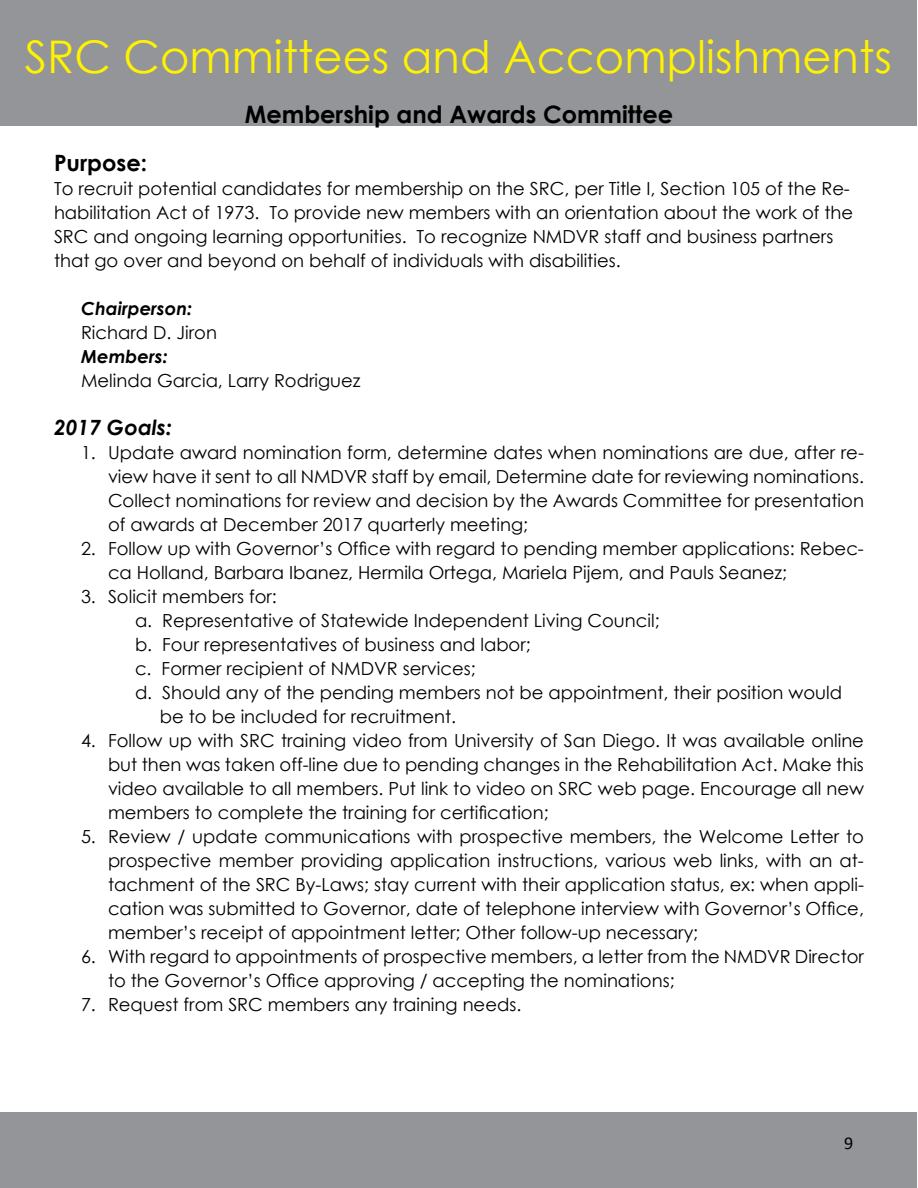
<style>
.page{position:relative;width:918px;height:1188px;background:#fff}
.page>*{position:absolute;margin:0;border:0;box-sizing:border-box;transform-origin:0 0}
.t1{font:45px "Century Gothic";color:#fff200}
.t2{font:700 24px "Century Gothic";color:#000}
.t3{font:700 22.5px "Century Gothic";color:#000}
.t4{font:italic 700 21px "Century Gothic";color:#000}
.t5{font:18px/24px "Century Gothic";color:#000}
.t6{font:italic 700 18px "Century Gothic";color:#000}
.t7{font:18px "Calibri";color:#000}
</style>
<div class="page">
<div style="left:1px;top:1px;width:916px;height:125px;background:#939598"></div>
<div style="left:1px;top:1112px;width:916px;height:75px;background:#939598"></div>
<h1 class="t1" style="left:25px;top:25px;width:869px">SRC Committees and Accomplishments</h1>
<h2 class="t2" style="left:245px;top:96px;width:430px">Membership and Awards Committee</h2>
<p class="t3" style="left:54px;top:146px;width:95px">Purpose:</p>
<p class="t5" style="left:54px;top:176px;width:801px">To recruit potential candidates for membership on the SRC, per Title I, Section 105 of the Re&shy;habilitation Act of 1973. To provide new members with an orientation about the work of the SRC and ongoing learning opportunities. To recognize NMDVR staff and business partners that go over and beyond on behalf of individuals with disabilities.</p>
<p class="t6" style="left:81px;top:295px;width:113px">Chairperson:</p>
<p class="t5" style="left:81px;top:320px;width:138px">Richard D. Jiron</p>
<p class="t6" style="left:81px;top:343px;width:88px">Members:</p>
<p class="t5" style="left:81px;top:368px;width:281px">Melinda Garcia, Larry Rodriguez</p>
<p class="t4" style="left:54px;top:411px;width:120px">2017 Goals:</p>
<p class="t5" style="left:108px;top:440px;width:758px;text-align:justify;text-indent:-27px">1. Update award nomination form, determine dates when nominations are due, after re&shy;view have it sent to all NMDVR staff by email, Determine date for reviewing nominations.<br>Collect nominations for review and decision by the Awards Committee for presentation of awards at December 2017 quarterly meeting;</p>
<p class="t5" style="left:108px;top:536px;width:757px;text-indent:-27px">2. Follow up with Governor’s Office with regard to pending member applications: Rebec&shy;ca Holland, Barbara Ibanez, Hermila Ortega, Mariela Pijem, and Pauls Seanez;</p>
<p class="t5" style="left:81px;top:584px;width:197px">3. Solicit members for:</p>
<p class="t5" style="left:135px;top:608px;width:526px">a. Representative of Statewide Independent Living Council;</p>
<p class="t5" style="left:135px;top:632px;width:397px">b. Four representatives of business and labor;</p>
<p class="t5" style="left:135px;top:656px;width:342px">c. Former recipient of NMDVR services;</p>
<p class="t5" style="left:135px;top:680px;width:709px">d. Should any of the pending members not be appointment, their position would</p>
<p class="t5" style="left:160px;top:704px;width:298px">be to be included for recruitment.</p>
<p class="t5" style="left:108px;top:728px;width:758px;text-align:justify;text-indent:-27px">4. Follow up with SRC training video from University of San Diego. It was available online but then was taken off-line due to pending changes in the Rehabilitation Act. Make this video available to all members. Put link to video on SRC web page. Encourage all new members to complete the training for certification;</p>
<p class="t5" style="left:108px;top:824px;width:758px;text-align:justify;text-indent:-27px">5. Review / update communications with prospective members, the Welcome Letter to prospective member providing application instructions, various web links, with an at&shy;tachment of the SRC By-Laws; stay current with their application status, ex: when appli&shy;cation was submitted to Governor, date of telephone interview with Governor’s Office, member’s receipt of appointment letter; Other follow-up necessary;</p>
<p class="t5" style="left:108px;top:944px;width:758px;text-indent:-27px">6. With regard to appointments of prospective members, a letter from the NMDVR Director to the Governor’s Office approving / accepting the nominations;</p>
<p class="t5" style="left:81px;top:992px;width:442px">7. Request from SRC members any training needs.</p>
<p class="t7" style="left:844px;top:1131px;width:11px">9</p>
</div>
